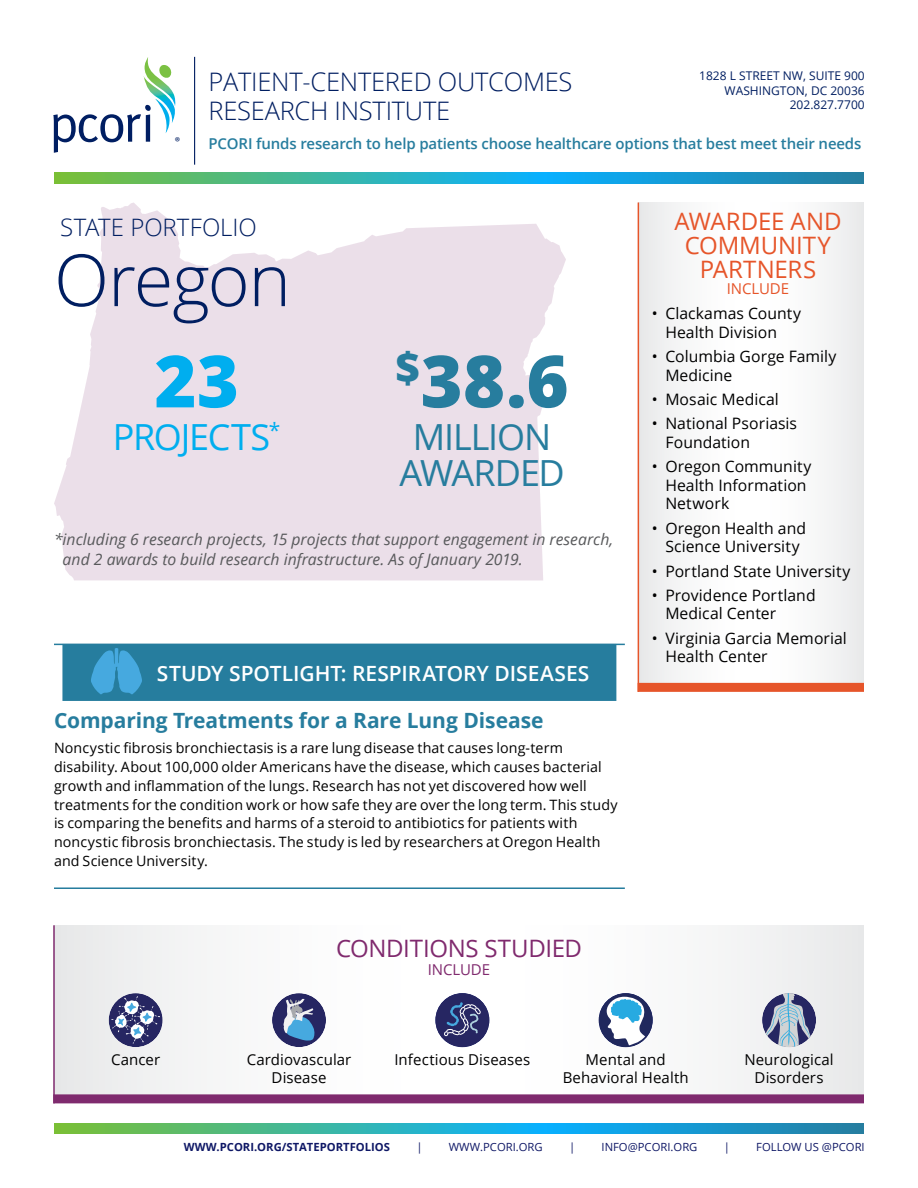
<style>
.page{position:relative;width:918px;height:1188px;background:#fff}
.page>*{position:absolute;margin:0;border:0;box-sizing:border-box;transform-origin:0 0}
.State{font:300 72px "Open Sans";letter-spacing:-.02em;color:#001e61}
.Number_Dark_Green{font:800 72px "Open Sans";color:#277d9e}
.Number_Light_Blue{font:800 72px "Open Sans";color:#00aeef}
.Dark_Green_TXT{font:36px/36px "Open Sans";letter-spacing:-.03em;color:#277d9e;text-align:center}
.Blue_TXT{font:36px "Open Sans";letter-spacing:-.035em;color:#00aeef}
.t1{font:300 25.5px/28.5px "Open Sans";letter-spacing:-.01em;color:#001e61}
.Awardee_Head{font:24px/24px "Open Sans";letter-spacing:-.005em;color:#e6552a;text-align:center}
.Conditions{font:24px "Open Sans";letter-spacing:-.015em;color:#802a6e}
.Intro{font:300 24px "Open Sans";color:#001e61}
.Sub_Head_A{font:700 21px "Open Sans";letter-spacing:-.005em;color:#277d9e}
.Head_Rule_on_D{font:600 21px "Open Sans";color:#fff}
.t2{font:15.75px/18.8px "Open Sans";letter-spacing:.005em;color:#000}
.TXT_Italic{font:italic 15.75px/20.2px "Open Sans";color:#58595b}
.Conditions_TXT{font:15px/18px "Open Sans";letter-spacing:.005em;color:#000;text-align:center}
.Header_intro{font:600 15px "Open Sans";letter-spacing:-.01em;color:#277d9e}
.Awardee_Sub_Head{font:15px "Open Sans";letter-spacing:-.005em;color:#e6552a}
.Conditions_Sub{font:15px "Open Sans";letter-spacing:-.005em;color:#802a6e}
.Body_TXT{font:14.25px/18.8px "Open Sans";letter-spacing:.01em;color:#000}
.t3{font:12.9px "Myriad Pro";color:#001e62}
.Address{font:12px/14.4px "Open Sans";color:#001e61;text-align:right}
.t4{font:11.25px "Open Sans";color:#0f1866}
.t5{font:700 11.25px "Open Sans";color:#0f1866}
</style>
<div class="page">
<hr style="left:194px;top:57px;width:1px;height:108px;background:#001e61">
<svg style="left:53px;top:57px;width:123px;height:96px"></svg>
<svg style="left:54px;top:202px;width:512px;height:378px;fill:#ebdfe9"></svg>
<svg style="left:638px;top:202px;width:226px;height:481px"></svg>
<hr style="left:638px;top:203px;width:1px;height:489px;background:#e6552a">
<div style="left:638px;top:683px;width:226px;height:9px;background:#e6552a"></div>
<hr style="left:54px;top:887px;width:571px;height:2px;background:#267d9e">
<hr style="left:54px;top:644px;width:571px;height:1px;background:#267d9e">
<div style="left:62px;top:644px;width:554px;height:57px;background:#267d9e"></div>
<svg style="left:91px;top:648px;width:51px;height:47px"></svg>
<svg style="left:55px;top:925px;width:809px;height:169px"></svg>
<hr style="left:53px;top:925px;width:2px;height:178px;background:#7f2a6e">
<div style="left:53px;top:1094px;width:811px;height:9px;background:#7f2a6e"></div>
<svg style="left:109px;top:993px;width:54px;height:54px"></svg>
<svg style="left:111px;top:996px;width:50px;height:49px"></svg>
<div style="left:272px;top:993px;width:54px;height:54px;background:#262662;border-radius:50%"></div>
<svg style="left:283px;top:999px;width:32px;height:42px"></svg>
<div style="left:435px;top:993px;width:54px;height:54px;background:#262662;border-radius:50%"></div>
<svg style="left:444px;top:1002px;width:37px;height:34px"></svg>
<div style="left:599px;top:993px;width:54px;height:54px;background:#20285d;border-radius:50%"></div>
<svg style="left:607px;top:997px;width:39px;height:48px"></svg>
<svg style="left:762px;top:993px;width:54px;height:54px"></svg>
<svg style="left:764px;top:993px;width:49px;height:54px;background:#8994af"></svg>
<svg style="left:54px;top:1123px;width:810px;height:11px;background:#30aaae"></svg>
<svg style="left:54px;top:173px;width:810px;height:11px;background:#30aaae"></svg>
<p class="t3" style="left:175px;top:134px;width:7px">®</p>
<p class="Address" style="left:699px;top:69px;width:167px">1828 L STREET NW, SUITE 900<br>WASHINGTON, DC 20036<br>202.827.7700</p>
<p class="t1" style="left:208px;top:67px;width:365px">PATIENT-CENTERED OUTCOMES<br>RESEARCH INSTITUTE</p>
<p class="Header_intro" style="left:208px;top:133px;width:654px">PCORI funds research to help patients choose healthcare options that best meet their needs</p>
<p class="Intro" style="left:60px;top:210px;width:198px">STATE PORTFOLIO</p>
<p class="State" style="left:54px;top:231px;width:238px">Oregon</p>
<p class="Number_Light_Blue" style="left:154px;top:326px;width:86px">23</p>
<p class="Blue_TXT" style="left:113px;top:412px;width:169px">PROJECTS<sup>*</sup></p>
<p class="Number_Dark_Green" style="left:396px;top:326px;width:175px"><sup>$</sup>38.6</p>
<p class="Dark_Green_TXT" style="left:400px;top:418px;width:167px">MILLION<br>AWARDED</p>
<p class="TXT_Italic" style="left:63px;top:528px;width:552px;text-indent:-9px">*including 6 research projects, 15 projects that support engagement in research, and 2 awards to build research infrastructure. As of January 2019.</p>
<h1 class="Head_Rule_on_D" style="left:157px;top:659px;width:434px">STUDY SPOTLIGHT: RESPIRATORY DISEASES</h1>
<h2 class="Sub_Head_A" style="left:54px;top:706px;width:491px">Comparing Treatments for a Rare Lung Disease</h2>
<p class="Body_TXT" style="left:54px;top:739px;width:565px">Noncystic fibrosis bronchiectasis is a rare lung disease that causes long-term disability. About 100,000 older Americans have the disease, which causes bacterial growth and inflammation of the lungs. Research has not yet discovered how well treatments for the condition work or how safe they are over the long term. This study is comparing the benefits and harms of a steroid to antibiotics for patients with noncystic fibrosis bronchiectasis. The study is led by researchers at Oregon Health and Science University.</p>
<h2 class="Conditions" style="left:336px;top:932px;width:247px">CONDITIONS STUDIED</h2>
<p class="Conditions_Sub" style="left:428px;top:959px;width:64px">INCLUDE</p>
<h2 class="Awardee_Head" style="left:674px;top:209px;width:169px">AWARDEE AND<br>COMMUNITY<br>PARTNERS</h2>
<p class="Awardee_Sub_Head" style="left:727px;top:278px;width:64px">INCLUDE</p>
<p class="t2" style="left:665px;top:304px;width:137px;text-indent:-14px">• Clackamas County<br>Health Division</p>
<p class="t2" style="left:665px;top:347px;width:173px;text-indent:-14px">• Columbia Gorge Family<br>Medicine</p>
<p class="t2" style="left:652px;top:389px;width:129px">• Mosaic Medical</p>
<p class="t2" style="left:665px;top:414px;width:133px;text-indent:-14px">• National Psoriasis<br>Foundation</p>
<p class="t2" style="left:665px;top:456px;width:148px;text-indent:-14px">• Oregon Community<br>Health Information<br>Network</p>
<p class="t2" style="left:652px;top:518px;width:156px;text-align:center">• Oregon Health and<br>Science University</p>
<p class="t2" style="left:652px;top:561px;width:200px">• Portland State University</p>
<p class="t2" style="left:665px;top:585px;width:152px;text-indent:-14px">• Providence Portland<br>Medical Center</p>
<p class="t2" style="left:665px;top:628px;width:183px;text-indent:-14px">• Virginia Garcia Memorial<br>Health Center</p>
<p class="Conditions_TXT" style="left:111px;top:1050px;width:51px">Cancer</p>
<p class="Conditions_TXT" style="left:247px;top:1050px;width:106px">Cardiovascular<br>Disease</p>
<p class="Conditions_TXT" style="left:394px;top:1050px;width:137px">Infectious Diseases</p>
<p class="Conditions_TXT" style="left:563px;top:1050px;width:127px">Mental and<br>Behavioral Health</p>
<p class="Conditions_TXT" style="left:744px;top:1050px;width:91px">Neurological<br>Disorders</p>
<p class="t5" style="left:184px;top:1139px;width:208px">WWW.PCORI.ORG/STATEPORTFOLIOS</p>
<p class="t4" style="left:416px;top:1140px;width:8px">|</p>
<p class="t4" style="left:449px;top:1140px;width:95px">WWW.PCORI.ORG</p>
<p class="t4" style="left:569px;top:1140px;width:8px">|</p>
<p class="t4" style="left:602px;top:1140px;width:97px">INFO@PCORI.ORG</p>
<p class="t4" style="left:724px;top:1140px;width:8px">|</p>
<p class="t4" style="left:756px;top:1140px;width:110px">FOLLOW US @PCORI</p>
</div>
